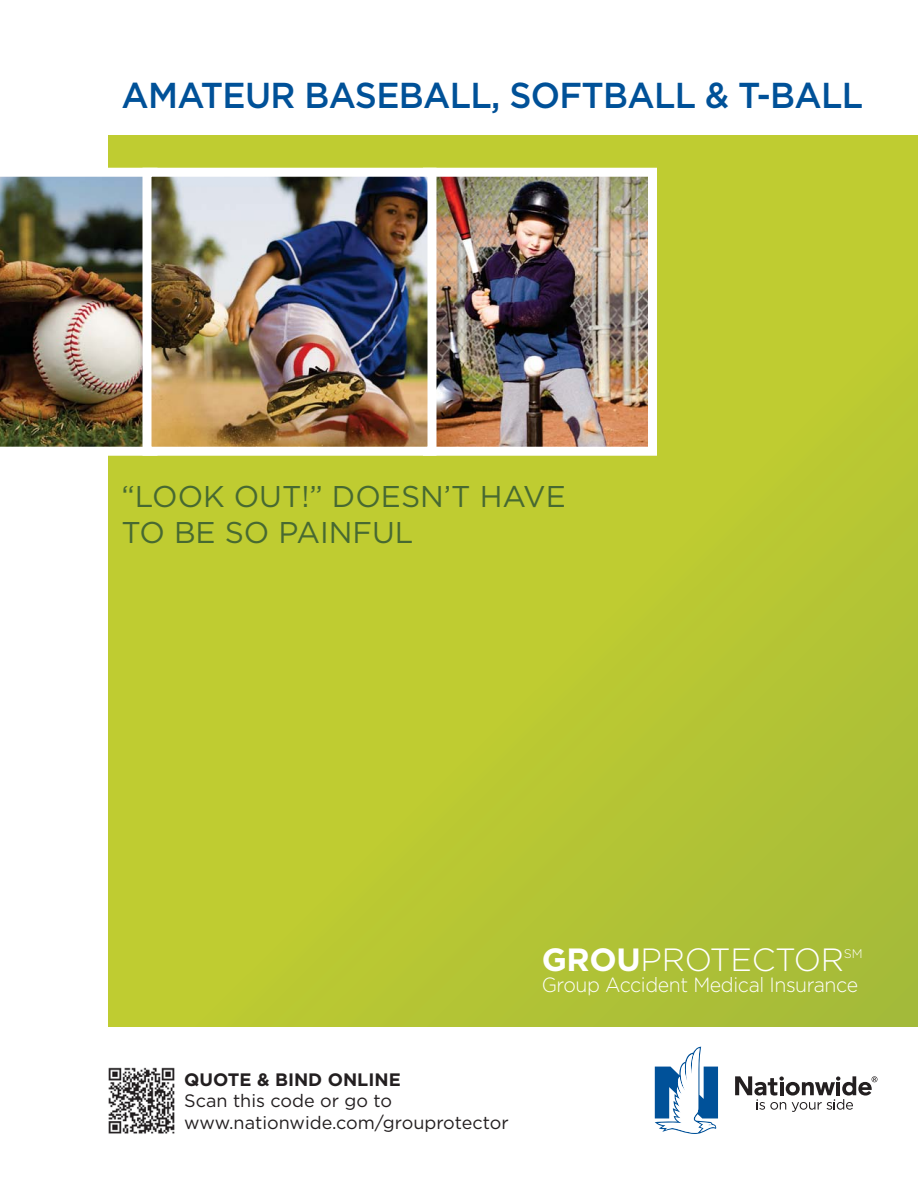
<style>
.page{position:relative;width:918px;height:1188px;background:#fff}
.page>*{position:absolute;margin:0;border:0;box-sizing:border-box;transform-origin:0 0}
.t1{font:500 36px "Gotham";letter-spacing:-.02em;color:#005198;scale:.96 1}
.t2{font:300 32.1px "Gotham";letter-spacing:-.01em;color:#fff}
.t3{font:30px/36px "Gotham";color:#476931}
.t4{font:300 20.55px "Gotham";letter-spacing:-.02em;color:#fff;scale:.95 1}
.t5{font:18px/21.6px "Gotham";color:#231f20}
.t6{font:700 18px "Gotham";color:#231f20}
.t7{font:300 12.45px "Gotham";color:#fff}
.s1{font-weight:700}
</style>
<div class="page">
<div style="left:108px;top:135px;width:810px;height:891px;background:linear-gradient(to right,#c1cd30,#b4c535)"></div>
<img style="left:441px;top:163px;width:221px;height:297px">
<img style="left:0;top:163px;width:138px;height:297px">
<img style="left:138px;top:163px;width:303px;height:297px">
<img style="left:108px;top:1067px;width:67px;height:67px">
<svg style="left:655px;top:1047px;width:63px;height:87px"></svg>
<svg style="left:735px;top:1076px;width:143px;height:36px"></svg>
<h1 class="t1" style="left:122px;top:82px;width:774px">AMATEUR BASEBALL, SOFTBALL &amp; T-BALL</h1>
<h3 class="t3" style="left:122px;top:480px;width:446px">“LOOK OUT!” DOESN’T HAVE<br>TO BE SO PAINFUL</h3>
<p class="t6" style="left:184px;top:1073px;width:218px">QUOTE &amp; BIND ONLINE</p>
<p class="t5" style="left:184px;top:1092px;width:326px">Scan this code or go to www.nationwide.com/grouprotector</p>
<h2 class="t2" style="left:542px;top:947px;width:304px"><span class="s1">GROU</span>PROTECTOR</h2>
<p class="t7" style="left:844px;top:949px;width:20px">SM</p>
<p class="t4" style="left:542px;top:977px;width:335px">Group Accident Medical Insurance</p>
</div>
